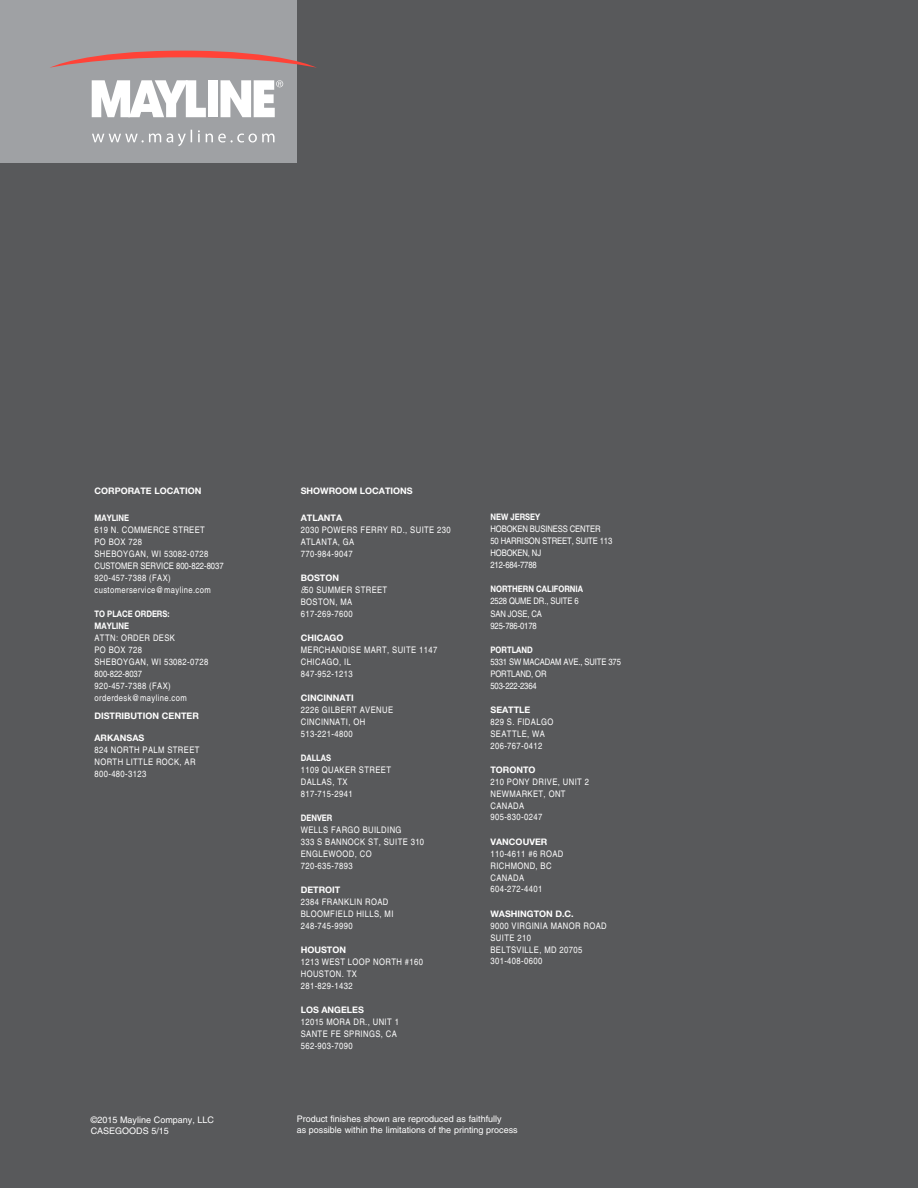
<style>
.page{position:relative;width:918px;height:1188px;background:#fff}
.page>*{position:absolute;margin:0;border:0;box-sizing:border-box;transform-origin:0 0}
.t1{font:9px/12px "Helvetica";letter-spacing:.05em;color:#fff;scale:.85 1}
.t2{font:700 9px "Helvetica Neue LT Std";color:#fff}
.t3{font:9px/10.8px "Helvetica";color:#fff}
.t4{font:9px/12px "Helvetica";letter-spacing:-.015em;color:#fff;scale:.85 1}
.t5{font:700 9px/12px "Helvetica Neue LT Std";color:#fff;scale:.85 1}
.s1{font-weight:300;font-style:italic;font-stretch:condensed}
</style>
<div class="page">
<div style="left:0;top:27px;width:918px;height:1161px;background:#58595b"></div>
<div style="left:0;top:0;width:297px;height:163px;background:#9fa1a4"></div>
<div style="left:297px;top:0;width:621px;height:163px;background:#58595b"></div>
<svg style="left:50px;top:51px;width:267px;height:17px"></svg>
<svg style="left:221px;top:80px;width:62px;height:37px"></svg>
<div style="left:208px;top:80px;width:10px;height:37px;background:#fff"></div>
<svg style="left:92px;top:80px;width:114px;height:37px"></svg>
<svg style="left:92px;top:130px;width:183px;height:16px"></svg>
<p class="t2" style="left:94px;top:485px;width:8px">CORPORA</p>
<p class="t2" style="left:140px;top:485px;width:22px">TE LOCA</p>
<p class="t2" style="left:180px;top:485px;width:12px">TION</p>
<p class="t5" style="left:94px;top:512px;width:42px">MAYLINE</p>
<p class="t1" style="left:94px;top:524px;width:41px">619 N. COMME</p>
<p class="t1" style="left:153px;top:524px;width:63px">RCE STREET</p>
<p class="t1" style="left:94px;top:536px;width:135px">PO BOX 728<br>SHEBOYGAN, WI 53082-0728<br>CUSTOME</p>
<p class="t1" style="left:94px;top:560px;width:154px;text-indent:38px">R SE RVICE 800-822-8037<br>920-457-7388 (FAX)<br>CUSTOMERSERVICE@MAYLINE.COM</p>
<p class="t5" style="left:94px;top:608px;width:90px">TO PLACE ORDERS:<br>MAYLINE</p>
<p class="t1" style="left:94px;top:632px;width:76px">ATTN: ORDER DES</p>
<p class="t1" style="left:170px;top:632px;width:8px">K</p>
<p class="t1" style="left:94px;top:644px;width:135px">PO BOX 728<br>S HEBOYGAN, WI 53082-0728<br>800-822-8037<br>920-457-7388 (FAX)<br>ORDERDESK@MAYLINE.COM</p>
<p class="t2" style="left:94px;top:710px;width:55px">DISTRI BUTION</p>
<p class="t2" style="left:162px;top:710px;width:8px">CEN</p>
<p class="t2" style="left:181px;top:710px;width:13px">TER</p>
<p class="t2" style="left:94px;top:733px;width:27px">AR KANSAS</p>
<p class="t1" style="left:94px;top:744px;width:41px">824 NORTH</p>
<p class="t1" style="left:143px;top:744px;width:68px">PALM STR EET</p>
<p class="t1" style="left:94px;top:756px;width:22px">NORTH</p>
<p class="t1" style="left:94px;top:756px;width:119px;text-indent:32px">LITTLE ROCK, AR<br>800-480-3123</p>
<p class="t2" style="left:301px;top:485px;width:114px">SHOWROOM LOCATIONS</p>
<p class="t2" style="left:301px;top:512px;width:43px">ATLANTA</p>
<p class="t1" style="left:301px;top:523px;width:178px">2030 POWERS FE RRY RD ., SUITE 230<br>ATLANTA, GA<br>770-984-9047</p>
<p class="t2" style="left:301px;top:572px;width:40px">BOSTON</p>
<p class="t1" style="left:301px;top:583px;width:40px"><span class="s1">8</span>50 SUMME</p>
<p class="t1" style="left:347px;top:583px;width:49px">R STREET</p>
<p class="t1" style="left:301px;top:595px;width:8px">BOS</p>
<p class="t1" style="left:301px;top:595px;width:62px;text-align:right">TON, MA<br>617-269-7600</p>
<p class="t2" style="left:301px;top:632px;width:44px">CHICAGO</p>
<p class="t1" style="left:301px;top:643px;width:162px">MERCHANDISE MART, SUITE 1147<br>CHICAGO</p>
<p class="t1" style="left:301px;top:655px;width:62px;text-align:right">, IL<br>847-952-1213</p>
<p class="t2" style="left:301px;top:692px;width:54px">CINCINNATI</p>
<p class="t1" style="left:301px;top:703px;width:109px">2226 GILBERT AVENUE<br>CINCINNATI, OH<br>513-221-4800</p>
<p class="t5" style="left:301px;top:751px;width:7px">DALLAS</p>
<p class="t1" style="left:301px;top:763px;width:107px">1109 QUAKER STREET<br>DALLAS, TX<br>817-715-2941</p>
<p class="t5" style="left:301px;top:811px;width:32px">DENVER</p>
<p class="t1" style="left:301px;top:823px;width:147px">WELLS FARGO BUI LDING<br>333 S BANNOCK ST, SUITE 310<br>ENGLEWOOD, CO<br>720-635-7893</p>
<p class="t2" style="left:301px;top:884px;width:41px">DETROIT</p>
<p class="t1" style="left:301px;top:895px;width:84px">2384 FRANKLIN ROAD<br>BLOOM</p>
<p class="t1" style="left:330px;top:907px;width:16px">FIELD</p>
<p class="t1" style="left:356px;top:907px;width:43px">HILLS, MI</p>
<p class="t1" style="left:301px;top:919px;width:62px">248-745-9990</p>
<p class="t2" style="left:301px;top:944px;width:47px">HOUSTON</p>
<p class="t1" style="left:301px;top:955px;width:33px">1213 WES</p>
<p class="t1" style="left:340px;top:955px;width:23px">T LOOP</p>
<p class="t1" style="left:373px;top:955px;width:60px">NORTH #160</p>
<p class="t1" style="left:301px;top:967px;width:68px">HOUSTON. TX<br>281-829-1432</p>
<p class="t2" style="left:301px;top:1004px;width:65px">LOS ANGELES</p>
<p class="t1" style="left:301px;top:1015px;width:117px">12015 MORA DR., UNIT 1<br>SANTE FE SPRINGS, CA<br>562-903-7090</p>
<p class="t5" style="left:490px;top:511px;width:60px">NEW JERSEY</p>
<p class="t4" style="left:490px;top:523px;width:80px">HOBOKEN BUSINESS</p>
<p class="t4" style="left:490px;top:523px;width:145px;text-indent:79px">CENTER<br>50 HARRISON STREET, SUITE 113<br>HOBOKEN, NJ<br>212-684-7788</p>
<p class="t5" style="left:490px;top:583px;width:8px">NOR</p>
<p class="t5" style="left:508px;top:583px;width:12px">THERNCALI</p>
<p class="t5" style="left:554px;top:583px;width:13px">FORNIA</p>
<p class="t1" style="left:490px;top:595px;width:36px">2528 QUME</p>
<p class="t1" style="left:534px;top:595px;width:55px">DR., SUITE 6</p>
<p class="t1" style="left:490px;top:607px;width:28px">SA N JOSE</p>
<p class="t4" style="left:490px;top:607px;width:56px;text-align:right">, CA<br>925-786-0178</p>
<p class="t5" style="left:490px;top:643px;width:51px">PORTLAND</p>
<p class="t1" style="left:490px;top:655px;width:46px">5331 SW MACADAM</p>
<p class="t4" style="left:563px;top:655px;width:69px">AVE., SUITE 375</p>
<p class="t4" style="left:490px;top:667px;width:66px">PORTLAND, OR<br>503-222-2364</p>
<p class="t2" style="left:490px;top:704px;width:42px">SEATTLE</p>
<p class="t1" style="left:490px;top:715px;width:66px">829 S. FIDALGO<br>SEATTLE , WA<br>206-767-0412</p>
<p class="t2" style="left:490px;top:764px;width:47px">TORONTO</p>
<p class="t1" style="left:490px;top:775px;width:117px">210 PONY DRIVE, UNIT 2<br>NEWMARKET, ONT<br>CANADA<br>905-830-0247</p>
<p class="t2" style="left:490px;top:836px;width:58px">VANCOUVER</p>
<p class="t1" style="left:490px;top:847px;width:73px">110-4611 #6 ROAD<br>RICHMOND, BC<br>CANADA<br>604-272-4401</p>
<p class="t2" style="left:490px;top:908px;width:85px">WASHINGTON D.C.</p>
<p class="t1" style="left:490px;top:919px;width:118px">9000 VIRG INIA MANOR ROAD<br>SUITE 210<br>BELTSVILLE , MD 20705<br>301-408-0600</p>
<p class="t3" style="left:91px;top:1115px;width:125px">©2015 MAYLINE COMPANY, LLC<br>CASEGOODS 5/15</p>
<p class="t3" style="left:297px;top:1113px;width:223px">PRODUCT FINISHES SHOWN ARE REPRODUCED AS FAITHFULLY<br>AS POSSIBLE WITHIN THE LIMITATIONS OF THE PRINTING PROCESS</p>
</div>
